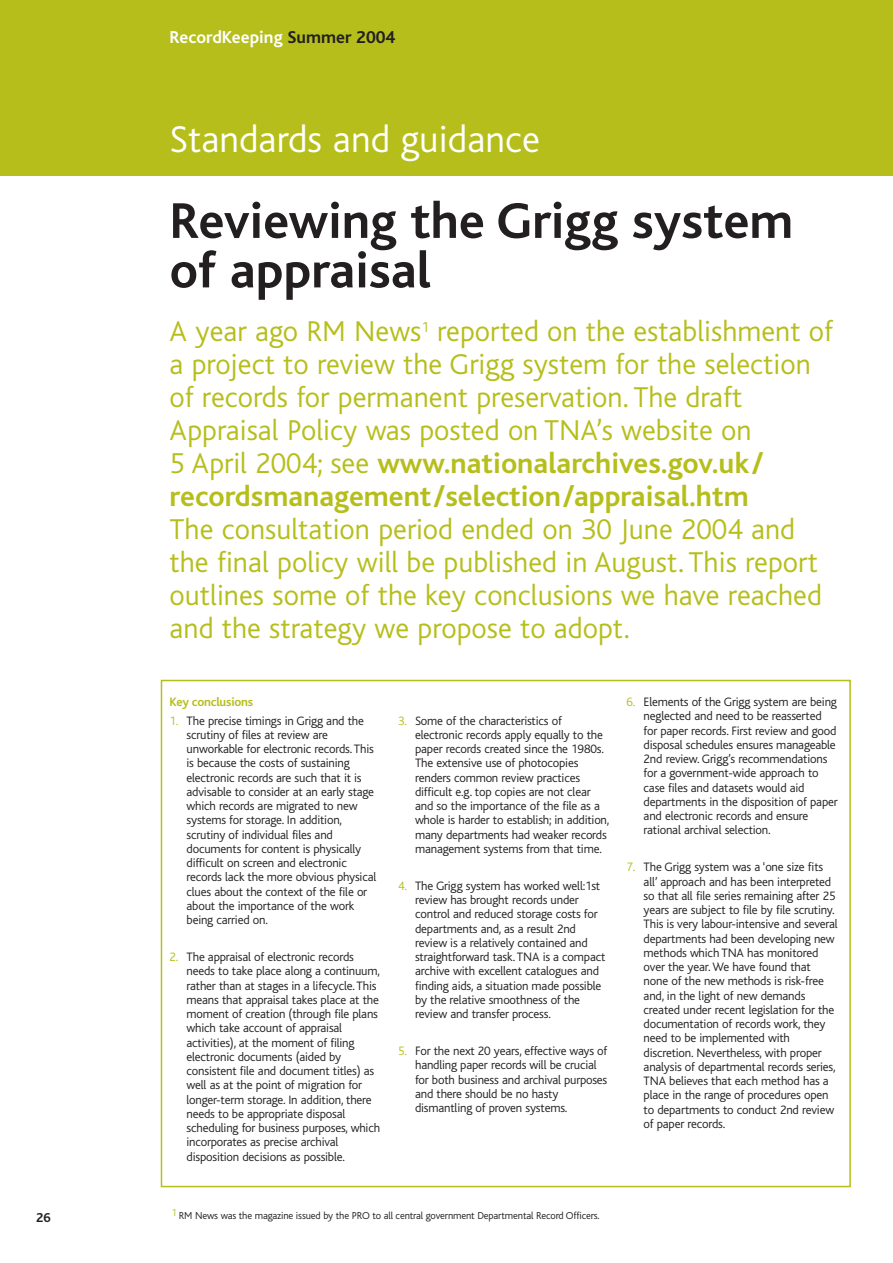
<style>
.page{position:relative;width:893px;height:1263px;background:#fff}
.page>*{position:absolute;margin:0;border:0;box-sizing:border-box;transform-origin:0 0}
.t1{font:700 52.5px/49.5px "Bliss";color:#231f20}
.t2{font:300 39px "Bliss";color:#fff}
.t3{font:300 30px/33px "Bliss";color:#b6be1b}
.t4{font:700 18px "Bliss";color:#fff}
.t5{font:700 13.5px "Bliss";color:#231f20}
.t6{font:300 12.75px/14.2px "Bliss";letter-spacing:-.015em;color:#231f20}
.t7{font:700 12.75px "Bliss";letter-spacing:-.015em;color:#b6be1b}
.t8{font:300 10.5px "Bliss";letter-spacing:-.015em;color:#231f20}
.s1{color:#231f20}
.s2{font-weight:700}
.s3{color:#b6be1b}
</style>
<div class="page">
<div style="left:161px;top:680px;width:689px;height:507px;border:2px solid #b6be1b"></div>
<div style="left:0;top:0;width:892px;height:175px;background:#b6be1b"></div>
<h3 class="t4" style="left:169px;top:31px;width:227px">RecordKeeping <span class="s1">Summer 2004</span></h3>
<h2 class="t2" style="left:169px;top:124px;width:372px">Standards and guidance</h2>
<h1 class="t1" style="left:169px;top:201px;width:625px">Reviewing the Grigg system of appraisal</h1>
<p class="t3" style="left:169px;top:317px;width:665px">A year ago RM News<sup>1</sup> reported on the establishment of a project to review the Grigg system for the selection of records for permanent preservation. The draft Appraisal Policy was posted on TNA’s website on<br>5 April 2004; see <span class="s2">www.nationalarchives.gov.uk/ recordsmanagement/selection/appraisal.htm</span></p>
<h3 class="t3" style="left:169px;top:515px;width:654px">The consultation period ended on 30 June 2004 and the final policy will be published in August. This report outlines some of the key conclusions we have reached and the strategy we propose to adopt.</h3>
<p class="t7" style="left:169px;top:697px;width:85px">Key conclusions</p>
<p class="t6" style="left:186px;top:714px;width:191px;text-indent:-17px"><span class="s3">1.</span> The precise timings in Grigg and the scrutiny of files at review are unworkable for electronic records.This is because the costs of sustaining electronic records are such that it is advisable to consider at an early stage which records are migrated to new systems for storage. In addition, scrutiny of individual files and documents for content is physically difficult on screen and electronic records lack the more obvious physical clues about the context of the file or about the importance of the work being carried on.</p>
<p class="t6" style="left:186px;top:951px;width:195px;text-indent:-17px"><span class="s3">2.</span> The appraisal of electronic records needs to take place along a continuum, rather than at stages in a lifecycle.This means that appraisal takes place at the moment of creation (through file plans which take account of appraisal activities), at the moment of filing electronic documents (aided by consistent file and document titles) as well as at the point of migration for longer-term storage. In addition, there needs to be appropriate disposal scheduling for business purposes, which incorporates as precise archival disposition decisions as possible.</p>
<p class="t6" style="left:415px;top:714px;width:196px;text-indent:-17px"><span class="s3">3.</span> Some of the characteristics of electronic records apply equally to the paper records created since the 1980s.<br>The extensive use of photocopies renders common review practices difficult e.g. top copies are not clear and so the importance of the file as a whole is harder to establish; in addition, many departments had weaker records management systems from that time.</p>
<p class="t6" style="left:415px;top:880px;width:192px;text-indent:-17px"><span class="s3">4.</span> The Grigg system has worked well:1st review has brought records under control and reduced storage costs for departments and, as a result 2nd review is a relatively contained and straightforward task.TNA is a compact archive with excellent catalogues and finding aids, a situation made possible by the relative smoothness of the review and transfer process.</p>
<p class="t6" style="left:415px;top:1045px;width:194px;text-indent:-17px"><span class="s3">5.</span> For the next 20 years, effective ways of handling paper records will be crucial for both business and archival purposes and there should be no hasty dismantling of proven systems.</p>
<p class="t5" style="left:36px;top:1212px;width:16px">26</p>
<p class="t8" style="left:171px;top:1212px;width:429px"><sup>1</sup> RM News was the magazine issued by the PRO to all central government Departmental Record Officers.</p>
<p class="t6" style="left:643px;top:696px;width:196px;text-indent:-17px"><span class="s3">6.</span> Elements of the Grigg system are being neglected and need to be reasserted for paper records. First review and good disposal schedules ensures manageable 2nd review. Grigg’s recommendations for a government-wide approach to case files and datasets would aid departments in the disposition of paper and electronic records and ensure rational archival selection.</p>
<p class="t6" style="left:643px;top:861px;width:195px;text-indent:-17px"><span class="s3">7.</span> The Grigg system was a ‘one size fits all’ approach and has been interpreted so that all file series remaining after 25 years are subject to file by file scrutiny.<br>This is very labour-intensive and several departments had been developing new methods which TNA has monitored over the year. We have found that none of the new methods is risk-free and, in the light of new demands created under recent legislation for the documentation of records work, they need to be implemented with discretion. Nevertheless, with proper analysis of departmental records series, TNA believes that each method has a place in the range of procedures open to departments to conduct 2nd review of paper records.</p>
</div>
